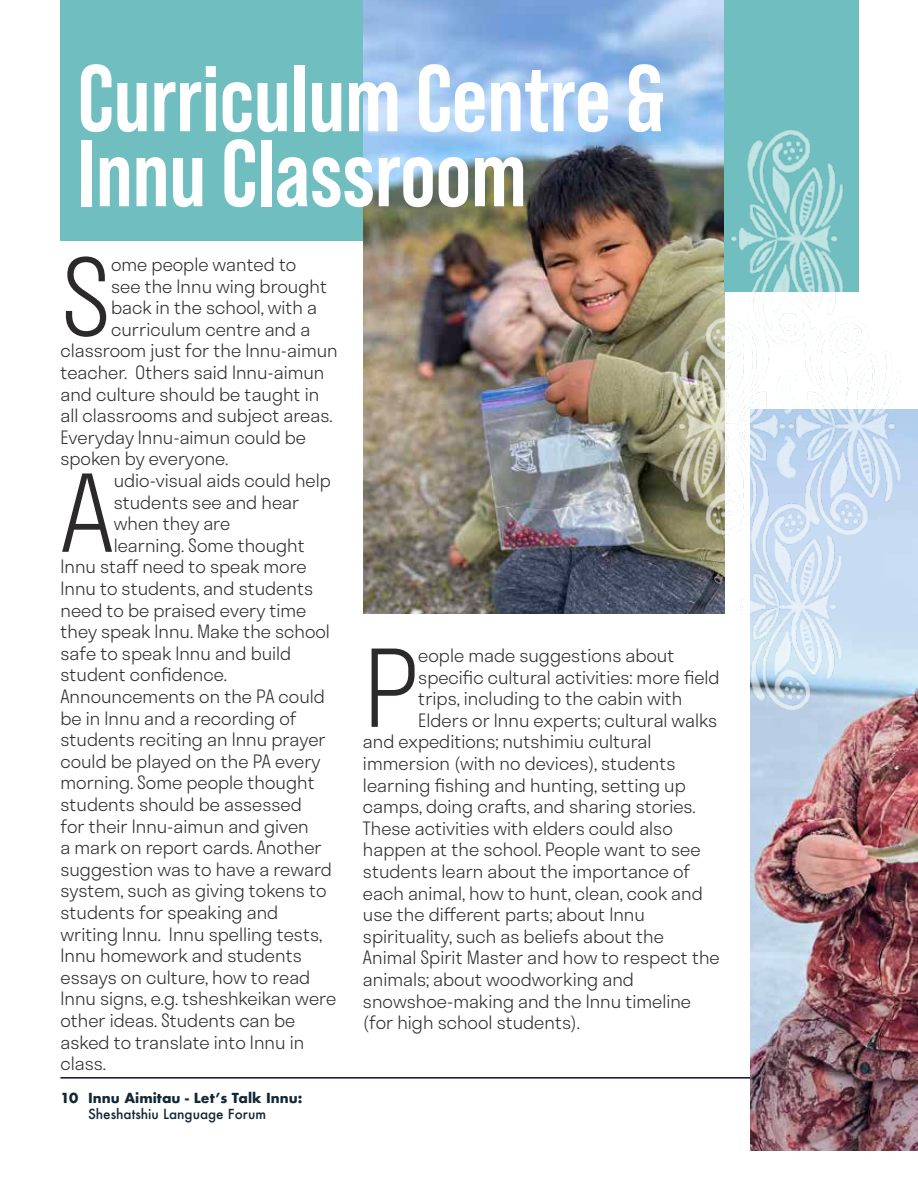
<style>
.page{position:relative;width:918px;height:1188px;background:#fff}
.page>*{position:absolute;margin:0;border:0;box-sizing:border-box;transform-origin:0 0}
.t1{font:300 104.4px "Stratos";color:#2c292a}
.t2{font:700 94.5px/75px "Bebas Neue Pro";color:#fff}
.t3{font:300 18px "Stratos";color:#2c292a}
.t4{font:700 13.5px "Futura";color:#142735}
.t5{font:500 13.5px "Futura";color:#142735}
</style>
<div class="page">
<img style="left:363px;top:0;width:361px;height:614px">
<div style="left:60px;top:0;width:303px;height:240px;background:#70bec0"></div>
<div style="left:724px;top:0;width:136px;height:292px;background:#70bec0"></div>
<img style="left:750px;top:762px;width:168px;height:388px">
<img style="left:431px;top:23px;width:487px;height:739px">
<hr style="left:60px;top:1077px;width:690px;height:2px;background:#0e1131">
<h2 class="t2" style="left:78px;top:60px;width:589px">Curriculum Centre &amp;<br>Innu Classroom</h2>
<h1 class="t1" style="left:60px;top:214px;width:52px">S</h1>
<p class="t3" style="left:111px;top:250px;width:187px">ome people wanted to</p>
<p class="t3" style="left:111px;top:272px;width:217px">see the Innu wing brought</p>
<p class="t3" style="left:111px;top:293px;width:208px">back in the school, with a</p>
<p class="t3" style="left:111px;top:315px;width:201px">curriculum centre and a</p>
<p class="t3" style="left:60px;top:336px;width:279px">classroom just for the Innu-aimun</p>
<p class="t3" style="left:60px;top:358px;width:266px">teacher. Others said Innu-aimun</p>
<p class="t3" style="left:60px;top:380px;width:260px">and culture should be taught in</p>
<p class="t3" style="left:60px;top:401px;width:274px">all classrooms and subject areas.</p>
<p class="t3" style="left:60px;top:423px;width:247px">Everyday Innu-aimun could be</p>
<p class="t3" style="left:60px;top:444px;width:170px">spoken by everyone.</p>
<h1 class="t1" style="left:60px;top:430px;width:55px">A</h1>
<p class="t3" style="left:114px;top:466px;width:219px">udio-visual aids could help</p>
<p class="t3" style="left:114px;top:488px;width:187px">students see and hear</p>
<p class="t3" style="left:114px;top:509px;width:118px">when they are</p>
<p class="t3" style="left:114px;top:531px;width:193px">learning. Some thought</p>
<p class="t3" style="left:60px;top:552px;width:248px">Innu staff need to speak more</p>
<p class="t3" style="left:60px;top:574px;width:254px">Innu to students, and students</p>
<p class="t3" style="left:60px;top:596px;width:247px">need to be praised every time</p>
<p class="t3" style="left:60px;top:617px;width:271px">they speak Innu. Make the school</p>
<p class="t3" style="left:60px;top:639px;width:232px">safe to speak Innu and build</p>
<p class="t3" style="left:60px;top:660px;width:168px">student confidence.</p>
<p class="t3" style="left:60px;top:682px;width:266px">Announcements on the PA could</p>
<p class="t3" style="left:60px;top:704px;width:238px">be in Innu and a recording of</p>
<p class="t3" style="left:60px;top:725px;width:267px">students reciting an Innu prayer</p>
<p class="t3" style="left:60px;top:747px;width:262px">could be played on the PA every</p>
<p class="t3" style="left:60px;top:768px;width:256px">morning. Some people thought</p>
<p class="t3" style="left:60px;top:790px;width:243px">students should be assessed</p>
<p class="t3" style="left:60px;top:812px;width:250px">for their Innu-aimun and given</p>
<p class="t3" style="left:60px;top:833px;width:263px">a mark on report cards. Another</p>
<p class="t3" style="left:60px;top:855px;width:273px">suggestion was to have a reward</p>
<p class="t3" style="left:60px;top:876px;width:268px">system, such as giving tokens to</p>
<p class="t3" style="left:60px;top:898px;width:219px">students for speaking and</p>
<p class="t3" style="left:60px;top:920px;width:263px">writing Innu. Innu spelling tests,</p>
<p class="t3" style="left:60px;top:941px;width:243px">Innu homework and students</p>
<p class="t3" style="left:60px;top:963px;width:251px">essays on culture, how to read</p>
<p class="t3" style="left:60px;top:984px;width:277px">Innu signs, e.g. tsheshkeikan were</p>
<p class="t3" style="left:60px;top:1006px;width:236px">other ideas. Students can be</p>
<p class="t3" style="left:60px;top:1028px;width:245px">asked to translate into Innu in</p>
<p class="t3" style="left:60px;top:1049px;width:47px">class.</p>
<p class="t4" style="left:88px;top:1088px;width:216px">Innu Aimitau - Let’s Talk Innu:</p>
<p class="t5" style="left:88px;top:1105px;width:180px">Sheshatshiu Language Forum</p>
<p class="t4" style="left:60px;top:1088px;width:19px">10</p>
<h1 class="t1" style="left:363px;top:605px;width:57px">P</h1>
<p class="t3" style="left:418px;top:641px;width:258px">eople made suggestions about</p>
<p class="t3" style="left:418px;top:663px;width:303px">specific cultural activities: more field</p>
<p class="t3" style="left:418px;top:684px;width:266px">trips, including to the cabin with</p>
<p class="t3" style="left:418px;top:706px;width:301px">Elders or Innu experts; cultural walks</p>
<p class="t3" style="left:363px;top:727px;width:290px">and expeditions; nutshimiu cultural</p>
<p class="t3" style="left:363px;top:749px;width:314px">immersion (with no devices), students</p>
<p class="t3" style="left:363px;top:771px;width:324px">learning fishing and hunting, setting up</p>
<p class="t3" style="left:363px;top:792px;width:334px">camps, doing crafts, and sharing stories.</p>
<p class="t3" style="left:363px;top:814px;width:311px">These activities with elders could also</p>
<p class="t3" style="left:363px;top:835px;width:339px">happen at the school. People want to see</p>
<p class="t3" style="left:363px;top:857px;width:329px">students learn about the importance of</p>
<p class="t3" style="left:363px;top:879px;width:341px">each animal, how to hunt, clean, cook and</p>
<p class="t3" style="left:363px;top:900px;width:283px">use the different parts; about Innu</p>
<p class="t3" style="left:363px;top:922px;width:302px">spirituality, such as beliefs about the</p>
<p class="t3" style="left:363px;top:943px;width:358px">Animal Spirit Master and how to respect the</p>
<p class="t3" style="left:363px;top:965px;width:272px">animals; about woodworking and</p>
<p class="t3" style="left:363px;top:987px;width:330px">snowshoe-making and the Innu timeline</p>
<p class="t3" style="left:363px;top:1008px;width:218px">(for high school students).</p>
</div>
